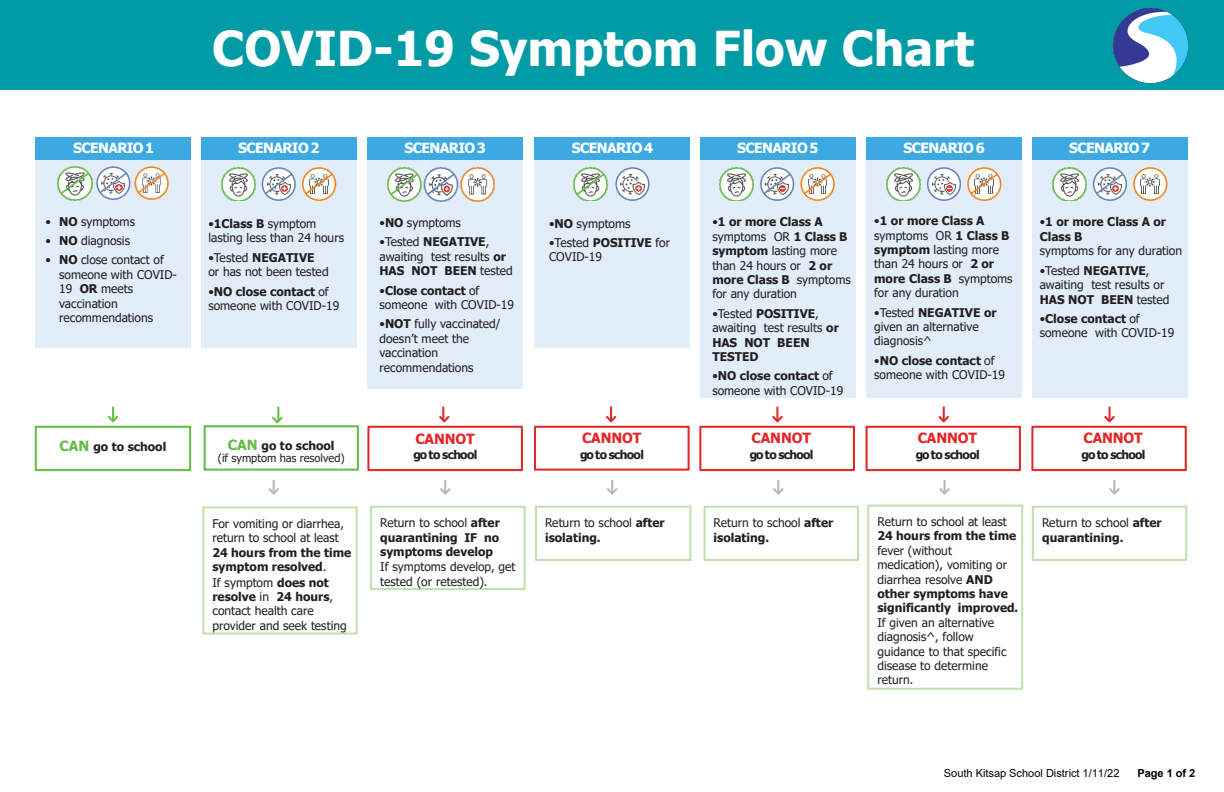
<style>
.page{position:relative;width:1224px;height:792px;background:#fff}
.page>*{position:absolute;margin:0;border:0;box-sizing:border-box;transform-origin:0 0}
.t1{font:700 48px "Tahoma";color:#fff}
.t2{font:700 14px "Tahoma";letter-spacing:-.045em;color:#fff}
.t3{font:700 14px "Tahoma";letter-spacing:-.01em;color:#e12727}
.t4{font:12px/14.4px "Tahoma";color:#231f20}
.t5{font:700 12px/14.4px "Tahoma";color:#231f20}
.t6{font:700 12px "Tahoma";letter-spacing:-.055em;color:#231f20}
.t7{font:11px "Arial";color:#000}
.t8{font:11px "Tahoma";color:#231f20}
.t9{font:700 11px "Arial";color:#000}
.s1{font-weight:700}
.s2{font-size:14px;color:#65bc46}
.s3{font-weight:400}
</style>
<div class="page">
<div style="left:0;top:0;width:1224px;height:89px;background:#019ba5"></div>
<div style="left:367px;top:159px;width:156px;height:229px;background:#e1edf9"></div>
<div style="left:534px;top:159px;width:155px;height:188px;background:#e1edf9"></div>
<div style="left:534px;top:426px;width:156px;height:45px;border:2px solid #e12727"></div>
<svg style="left:607px;top:480px;width:11px;height:15px"></svg>
<svg style="left:605px;top:407px;width:12px;height:16px"></svg>
<div style="left:699px;top:426px;width:156px;height:45px;border:2px solid #e12727"></div>
<div style="left:704px;top:506px;width:155px;height:55px;border:2px solid #c1e0ae"></div>
<svg style="left:773px;top:480px;width:11px;height:15px"></svg>
<div style="left:700px;top:159px;width:155px;height:239px;background:#e1edf9"></div>
<div style="left:866px;top:159px;width:155px;height:239px;background:#e1edf9"></div>
<div style="left:867px;top:505px;width:156px;height:185px;border:2px solid #c1e0ae"></div>
<svg style="left:939px;top:480px;width:11px;height:15px"></svg>
<div style="left:1032px;top:159px;width:156px;height:239px;background:#e1edf9"></div>
<div style="left:35px;top:426px;width:156px;height:45px;background:#fff;border:2px solid #65bc46"></div>
<div style="left:36px;top:159px;width:155px;height:188px;background:#e1edf9"></div>
<div style="left:201px;top:159px;width:155px;height:188px;background:#e1edf9"></div>
<div style="left:202px;top:506px;width:156px;height:129px;border:2px solid #c1e0ae"></div>
<div style="left:36px;top:137px;width:155px;height:22px;background:#3caae1"></div>
<div style="left:201px;top:137px;width:155px;height:22px;background:#3caae1"></div>
<div style="left:367px;top:137px;width:156px;height:22px;background:#3caae1"></div>
<div style="left:534px;top:137px;width:156px;height:22px;background:#3caae1"></div>
<div style="left:700px;top:137px;width:155px;height:22px;background:#3caae1"></div>
<div style="left:866px;top:137px;width:155px;height:22px;background:#3caae1"></div>
<div style="left:1032px;top:137px;width:156px;height:22px;background:#3caae1"></div>
<img style="left:574px;top:167px;width:34px;height:34px">
<svg style="left:615px;top:167px;width:35px;height:34px"></svg>
<img style="left:621px;top:174px;width:23px;height:21px">
<img style="left:221px;top:167px;width:34px;height:34px">
<svg style="left:261px;top:167px;width:76px;height:34px"></svg>
<img style="left:1052px;top:167px;width:35px;height:34px">
<svg style="left:1092px;top:167px;width:76px;height:34px"></svg>
<img style="left:1141px;top:174px;width:19px;height:20px">
<img style="left:720px;top:167px;width:34px;height:34px">
<svg style="left:760px;top:167px;width:75px;height:34px"></svg>
<img style="left:886px;top:167px;width:35px;height:34px">
<svg style="left:927px;top:167px;width:75px;height:34px"></svg>
<div style="left:1031px;top:426px;width:156px;height:45px;border:2px solid #e12727"></div>
<div style="left:1032px;top:506px;width:155px;height:55px;border:2px solid #c1e0ae"></div>
<img style="left:388px;top:168px;width:107px;height:33px">
<img style="left:58px;top:166px;width:34px;height:34px">
<svg style="left:96px;top:166px;width:73px;height:34px"></svg>
<img style="left:1113px;top:9px;width:75px;height:74px">
<div style="left:866px;top:426px;width:155px;height:45px;border:2px solid #e12727"></div>
<div style="left:367px;top:426px;width:156px;height:45px;border:2px solid #e12727"></div>
<svg style="left:440px;top:480px;width:11px;height:15px"></svg>
<svg style="left:439px;top:407px;width:11px;height:16px"></svg>
<div style="left:370px;top:506px;width:156px;height:84px;border:2px solid #c1e0ae"></div>
<div style="left:535px;top:506px;width:156px;height:55px;border:2px solid #c1e0ae"></div>
<svg style="left:772px;top:407px;width:11px;height:16px"></svg>
<svg style="left:938px;top:407px;width:11px;height:16px"></svg>
<svg style="left:1104px;top:407px;width:11px;height:16px"></svg>
<svg style="left:107px;top:407px;width:12px;height:16px"></svg>
<svg style="left:272px;top:407px;width:11px;height:17px"></svg>
<div style="left:204px;top:425px;width:155px;height:46px;background:#fff;border:2px solid #65bc46"></div>
<svg style="left:268px;top:480px;width:11px;height:15px"></svg>
<svg style="left:1109px;top:480px;width:11px;height:15px"></svg>
<h2 class="t1" style="left:212px;top:15px;width:763px">COVID-19 Symptom Flow Chart</h2>
<p class="t2" style="left:73px;top:138px;width:83px">SCENARIO1</p>
<p class="t2" style="left:238px;top:138px;width:83px">SCENARIO2</p>
<p class="t2" style="left:405px;top:138px;width:83px">SCENARIO3</p>
<p class="t2" style="left:572px;top:138px;width:83px">SCENARIO4</p>
<p class="t2" style="left:737px;top:138px;width:83px">SCENARIO5</p>
<p class="t2" style="left:903px;top:138px;width:83px">SCENARIO6</p>
<p class="t2" style="left:1069px;top:138px;width:83px">SCENARIO7</p>
<p class="t4" style="left:46px;top:215px;width:91px">• <span class="s1">NO</span> symptoms</p>
<p class="t4" style="left:46px;top:234px;width:86px">• <span class="s1">NO</span> diagnosis</p>
<p class="t4" style="left:59px;top:253px;width:119px;text-indent:-14px">• <span class="s1">NO</span> close contact of someone with COVID-<br>19 <span class="s1">OR</span> meets vaccination recommendations</p>
<p class="t5" style="left:60px;top:440px;width:108px"><span class="s2">CAN</span> go to school</p>
<p class="t4" style="left:208px;top:217px;width:137px">•<span class="s1">1Class B</span> symptom lasting less than 24 hours</p>
<p class="t5" style="left:208px;top:251px;width:108px"><span class="s3">•Tested</span> NEGATIVE</p>
<p class="t4" style="left:208px;top:265px;width:122px">or has not been tested</p>
<p class="t4" style="left:208px;top:285px;width:132px">•<span class="s1">NO close contact</span> of someone with COVID-19</p>
<p class="t5" style="left:228px;top:439px;width:108px"><span class="s2">CAN</span> go to school</p>
<p class="t8" style="left:218px;top:450px;width:128px">(if symptom has resolved)</p>
<p class="t4" style="left:212px;top:517px;width:140px">For vomiting or diarrhea, return to school at least<br><span class="s1">24 hours from the time symptom resolved</span>.</p>
<p class="t4" style="left:212px;top:576px;width:136px">If symptom <span class="s1">does not resolve</span> in <span class="s1">24 hours</span>, contact health care provider and seek testing</p>
<p class="t4" style="left:380px;top:216px;width:83px">•<span class="s1">NO</span> symptoms</p>
<p class="t4" style="left:379px;top:236px;width:135px">•Tested <span class="s1">NEGATIVE</span>, awaiting test results <span class="s1">or<br>HAS NOT BEEN</span> tested</p>
<p class="t4" style="left:379px;top:284px;width:136px">•<span class="s1">Close contact</span> of someone with COVID-19</p>
<p class="t4" style="left:379px;top:317px;width:122px">•<span class="s1">NOT</span> fully vaccinated/ doesn’t meet the vaccination recommendations</p>
<p class="t3" style="left:415px;top:429px;width:61px">CANNOT</p>
<p class="t6" style="left:413px;top:446px;width:65px">go to school</p>
<p class="t5" style="left:380px;top:516px;width:121px;text-align:justify"><span class="s3">Return to school</span> after quarantining IF no symptoms develop</p>
<p class="t4" style="left:380px;top:561px;width:137px">If symptoms develop, get tested (or retested).</p>
<p class="t4" style="left:549px;top:217px;width:83px">•<span class="s1">NO</span> symptoms</p>
<p class="t4" style="left:549px;top:236px;width:122px">•Tested <span class="s1">POSITIVE</span> for<br>COVID-19</p>
<p class="t3" style="left:582px;top:428px;width:61px">CANNOT</p>
<p class="t6" style="left:580px;top:446px;width:65px">go to school</p>
<p class="t5" style="left:545px;top:516px;width:121px"><span class="s3">Return to school</span> after isolating.</p>
<p class="t4" style="left:712px;top:215px;width:140px">•<span class="s1">1 or more Class A </span>symptoms OR <span class="s1">1 Class B symptom</span> lasting more than 24 hours or <span class="s1">2 or more Class B</span> symptoms for any duration</p>
<p class="t4" style="left:712px;top:307px;width:128px">•Tested <span class="s1">POSITIVE</span>, awaiting test results <span class="s1">or<br>HAS NOT BEEN<br>TESTED</span></p>
<p class="t4" style="left:712px;top:370px;width:132px">•<span class="s1">NO close contact</span> of someone with COVID-19</p>
<p class="t3" style="left:752px;top:428px;width:61px">CANNOT</p>
<p class="t6" style="left:750px;top:446px;width:65px">go to school</p>
<p class="t4" style="left:874px;top:214px;width:140px">•<span class="s1">1 or more Class A </span>symptoms OR <span class="s1">1 Class B symptom</span> lasting more than 24 hours or <span class="s1">2 or more Class B</span> symptoms for any duration</p>
<p class="t4" style="left:874px;top:306px;width:124px">•Tested <span class="s1">NEGATIVE or </span>given an alternative diagnosis^</p>
<p class="t4" style="left:874px;top:354px;width:132px">•<span class="s1">NO close contact</span> of someone with COVID-19</p>
<p class="t3" style="left:918px;top:428px;width:61px">CANNOT</p>
<p class="t6" style="left:916px;top:446px;width:65px">go to school</p>
<p class="t5" style="left:714px;top:516px;width:121px"><span class="s3">Return to school</span> after isolating.</p>
<p class="t4" style="left:877px;top:515px;width:142px">Return to school at least<br><span class="s1">24 hours from the time </span>fever (without medication), vomiting or diarrhea resolve <span class="s1">AND other symptoms have significantly improved.<br></span>If given an alternative diagnosis^, follow guidance to that specific disease to determine return.</p>
<p class="t5" style="left:1040px;top:215px;width:128px"><span class="s3">•</span>1 or more Class A or<br>Class B</p>
<p class="t4" style="left:1040px;top:244px;width:144px">symptoms for any duration</p>
<p class="t4" style="left:1040px;top:264px;width:131px">•Tested <span class="s1">NEGATIVE</span>, awaiting test results or<br><span class="s1">HAS NOT BEEN</span> tested</p>
<p class="t4" style="left:1040px;top:312px;width:136px">•<span class="s1">Close contact</span> of someone with COVID-19</p>
<p class="t3" style="left:1083px;top:428px;width:61px">CANNOT</p>
<p class="t6" style="left:1082px;top:446px;width:65px">go to school</p>
<p class="t5" style="left:1042px;top:516px;width:121px"><span class="s3">Return to school</span> after quarantining.</p>
<p class="t7" style="left:944px;top:766px;width:177px">South Kitsap School District 1/11/22</p>
<p class="t9" style="left:1137px;top:766px;width:59px">Page 1 of 2</p>
</div>
